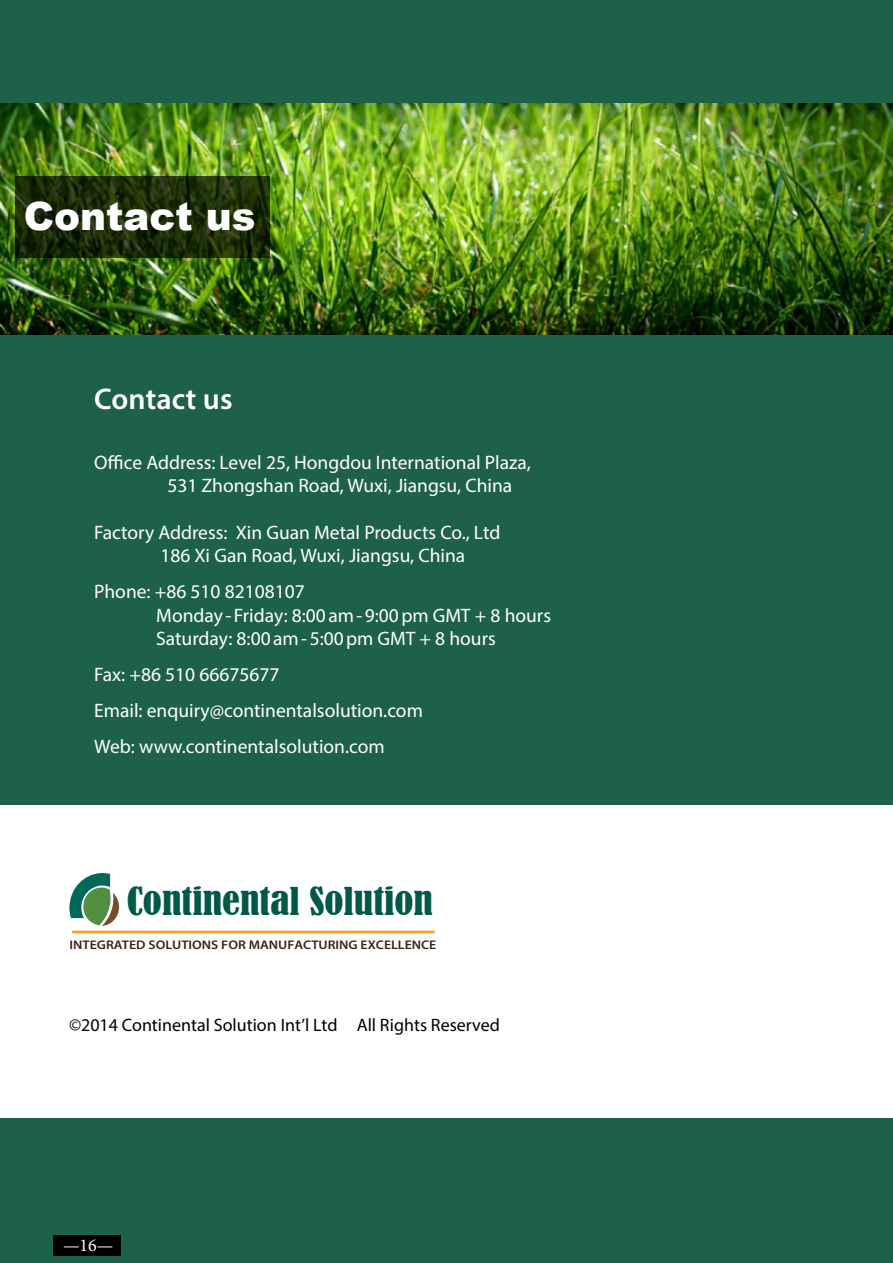
<style>
.page{position:relative;width:893px;height:1263px;background:#fff}
.page>*{position:absolute;margin:0;border:0;box-sizing:border-box;transform-origin:0 0}
.t1{font:900 39px "Arial";color:#fff}
.t2{font:condensed 36px "Bernard";color:#005849;scale:1.11 1}
.t3{font:600 30px "Myriad Pro";letter-spacing:.005em;color:#fff}
.t4{font:19.5px/23.4px "Myriad Pro";color:#fff}
.t5{font:18px "Myriad Pro";color:#000}
.t6{font:18px "Minion Pro";color:#fff}
.t7{font:600 12.6px "Myriad Pro";color:#3a2316;scale:1.1 1}
</style>
<div class="page">
<div style="left:0;top:0;width:893px;height:804px;background:#1e6149"></div>
<div style="left:0;top:1118px;width:893px;height:145px;background:#1e6149"></div>
<svg style="left:69px;top:873px;width:50px;height:53px"></svg>
<hr style="left:72px;top:930px;width:363px;height:3px;background:#f9a01e">
<img style="left:0;top:104px;width:893px;height:231px">
<svg style="left:15px;top:176px;width:254px;height:81px;background:#1c2c07"></svg>
<div style="left:54px;top:1235px;width:67px;height:20px;background:#000"></div>
<h1 class="t1" style="left:24px;top:188px;width:233px">Contact us</h1>
<h3 class="t3" style="left:94px;top:380px;width:140px">Contact us</h3>
<p class="t4" style="left:167px;top:450px;width:365px;text-indent:-73px">Office Address: Level 25, Hongdou International Plaza,<br>531 Zhongshan Road, Wuxi, Jiangsu, China</p>
<p class="t4" style="left:160px;top:520px;width:341px;text-indent:-66px">Factory Address: Xin Guan Metal Products Co., Ltd<br>186 Xi Gan Road, Wuxi, Jiangsu, China</p>
<p class="t4" style="left:156px;top:580px;width:396px;text-indent:-62px">Phone: +86 510 82108107<br>Monday -‑ Friday: 8:00am‑9:00pm GMT + 8 hours<br>Saturday: 8:00am‑5:00pm GMT + 8 hours</p>
<p class="t4" style="left:94px;top:656px;width:330px;line-height:36px">Fax: +86 510 66675677<br>Email: enquiry@continentalsolution.com<br>Web: www.continentalsolution.com</p>
<h2 class="t2" style="left:127px;top:880px;width:277px">Continental Solution</h2>
<p class="t7" style="left:70px;top:936px;width:335px">INTEGRATED SOLUTIONS FOR MANUFACTURING EXCELLENCE</p>
<p class="t5" style="left:69px;top:1013px;width:432px">©2014 Continental Solution Int’l Ltd All Rights Reserved</p>
<p class="t6" style="left:63px;top:1233px;width:52px">—16—</p>
<p class="t6" style="left:63px;top:1236px;width:52px">—16—</p>
</div>
